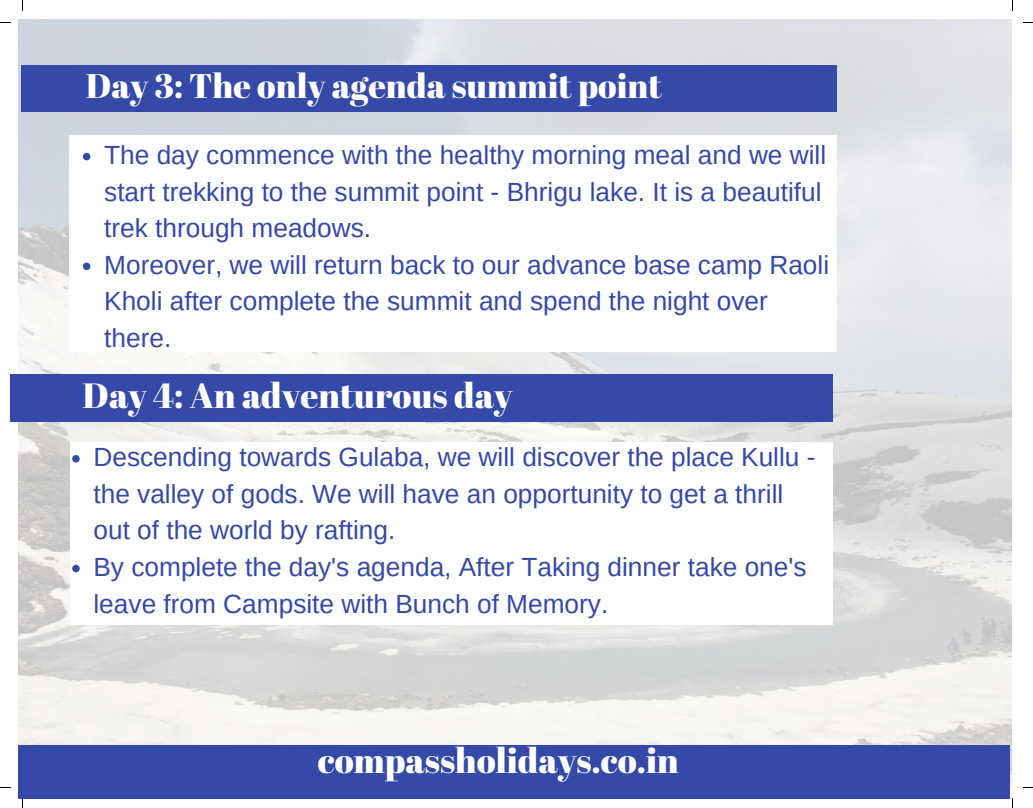
<style>
.page{position:relative;width:1033px;height:808px;background:#fff}
.page>*{position:absolute;margin:0;border:0;box-sizing:border-box;transform-origin:0 0}
.t1{font:35px "Abril Fatface";color:#fff}
.t2{font:34.12px "Abril Fatface";color:#fff}
.t3{font:26.25px/36.5px "Arimo";color:#3449a8}
</style>
<div class="page">
<img style="left:18px;top:19px;width:993px;height:768px">
<div style="left:22px;top:65px;width:815px;height:47px;background:#3449a8"></div>
<div style="left:70px;top:135px;width:767px;height:217px;background:#fff"></div>
<svg style="left:83px;top:153px;width:7px;height:7px"></svg>
<svg style="left:83px;top:262px;width:7px;height:8px"></svg>
<div style="left:10px;top:374px;width:822px;height:48px;background:#3449a8"></div>
<div style="left:70px;top:441px;width:762px;height:183px;background:#fff"></div>
<svg style="left:72px;top:455px;width:8px;height:7px"></svg>
<svg style="left:72px;top:564px;width:8px;height:8px"></svg>
<div style="left:18px;top:744px;width:991px;height:54px;background:#3449a8"></div>
<h2 class="t2" style="left:86px;top:62px;width:577px">Day 3: The only agenda summit point</h2>
<p class="t3" style="left:104px;top:137px;width:726px">The day commence with the healthy morning meal and we will start trekking to the summit point - Bhrigu lake. It is a beautiful trek through meadows.<br>Moreover, we will return back to our advance base camp Raoli Kholi after complete the summit and spend the night over there.</p>
<h1 class="t1" style="left:83px;top:370px;width:431px">Day 4: An adventurous day</h1>
<p class="t3" style="left:93px;top:439px;width:723px">Descending towards Gulaba, we will discover the place Kullu - the valley of gods. We will have an opportunity to get a thrill out of the world by rafting.<br>By complete the day's agenda, After Taking dinner take one's leave from Campsite with Bunch of Memory.</p>
<h1 class="t1" style="left:318px;top:735px;width:362px">compassholidays.co.in</h1>
</div>
